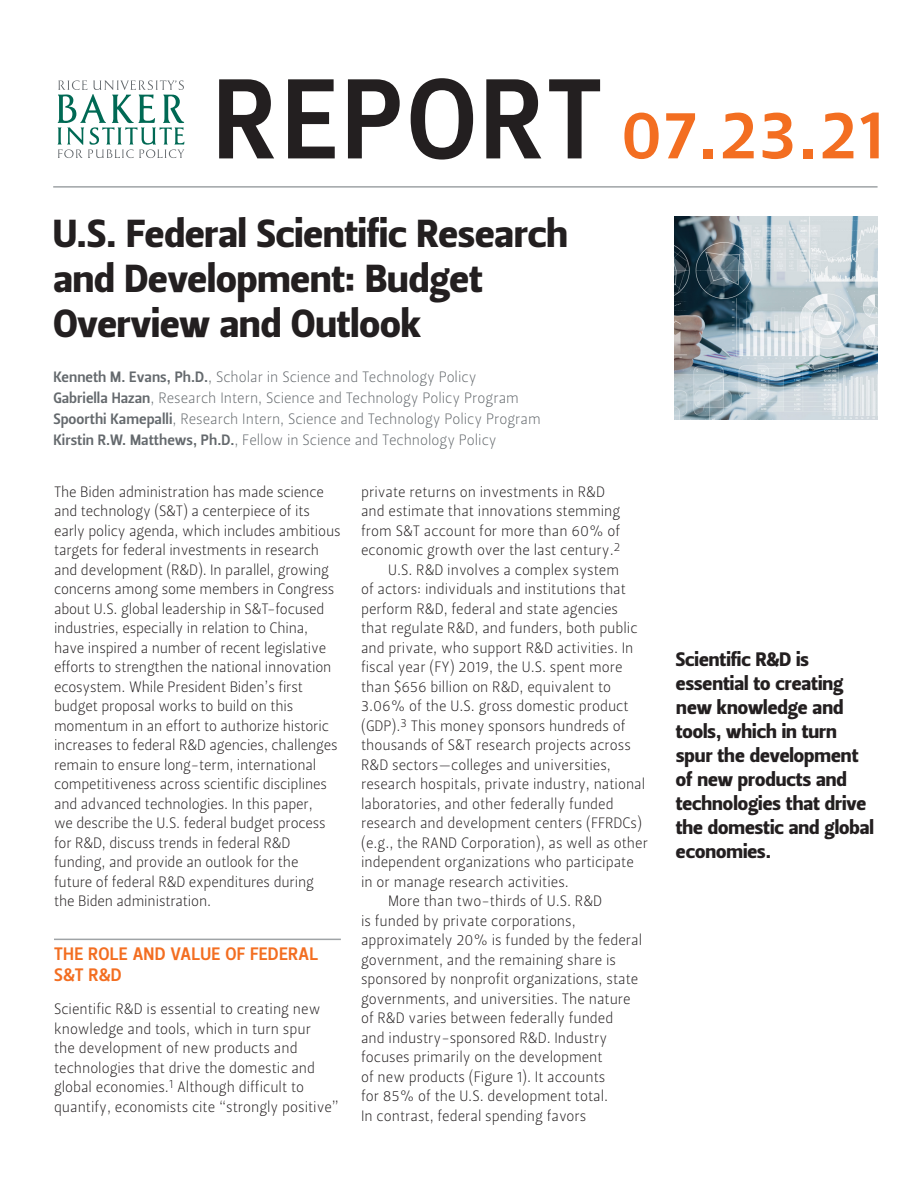
<style>
.page{position:relative;width:918px;height:1188px;background:#fff}
.page>*{position:absolute;margin:0;border:0;box-sizing:border-box;transform-origin:0 0}
.Body_text___Hanging{font:112.95px "Leitura Sans Grot 3";letter-spacing:.03em;color:#231f20}
.Body_text___Hanging-2{font:69.3px "Leitura Sans Grot 3";color:#f36e21}
.body_text{font:39px/45px "Leitura Sans Grot 4";color:#231f20}
.Paragraph_Style_2{font:19.5px/24px "Leitura Sans Grot 4";color:#231f20}
.section_heading{font:18px/21px "Leitura Sans Grot 3";letter-spacing:.015em;color:#f36e21}
.body_text-2{font:15px/19.5px "Leitura Sans Grot 1";color:#231f20}
.body_text-3{font:15px/21px "Leitura Sans Grot 1";color:#64696d}
.s1{font-family:"Leitura Sans Grot 3"}
</style>
<div class="page">
<img style="left:674px;top:216px;width:203px;height:204px">
<hr style="left:54px;top:939px;width:287px;height:1px;background:#9fa3a6">
<svg style="left:57px;top:80px;width:127px;height:78px"></svg>
<hr style="left:53px;top:186px;width:825px;height:2px;background:#9fa3a6">
<p class="Body_text___Hanging" style="left:213px;top:53px;width:391px">REPORT</p>
<p class="body_text" style="left:53px;top:211px;width:516px">U.S. Federal Scientific Research and Development: Budget<br>Overview and Outlook</p>
<p class="body_text-3" style="left:53px;top:366px;width:425px"><span class="s1">Kenneth M. Evans, Ph.D.</span>, Scholar in Science and Technology Policy</p>
<p class="body_text-3" style="left:53px;top:387px;width:467px"><span class="s1">Gabriella Hazan</span>, Research Intern, Science and Technology Policy Program</p>
<p class="body_text-3" style="left:53px;top:408px;width:489px"><span class="s1">Spoorthi Kamepalli</span>, Research Intern, Science and Technology Policy Program<br><span class="s1">Kirstin R.W. Matthews, Ph.D.</span>, Fellow in Science and Technology Policy</p>
<p class="Body_text___Hanging-2" style="left:621px;top:94px;width:264px">07.23.21</p>
<p class="body_text-2" style="left:54px;top:482px;width:288px">The Biden administration has made science and technology (S&amp;T) a centerpiece of its early policy agenda, which includes ambitious targets for federal investments in research and development (R&amp;D). In parallel, growing concerns among some members in Congress about U.S. global leadership in S&amp;T-focused industries, especially in relation to China, have inspired a number of recent legislative efforts to strengthen the national innovation ecosystem. While President Biden’s first budget proposal works to build on this momentum in an effort to authorize historic increases to federal R&amp;D agencies, challenges remain to ensure long-term, international competitiveness across scientific disciplines and advanced technologies. In this paper,<br>we describe the U.S. federal budget process for R&amp;D, discuss trends in federal R&amp;D funding, and provide an outlook for the future of federal R&amp;D expenditures during<br>the Biden administration.</p>
<p class="section_heading" style="left:54px;top:944px;width:266px">THE ROLE AND VALUE OF FEDERAL<br>S&amp;T R&amp;D</p>
<p class="body_text-2" style="left:54px;top:1000px;width:286px">Scientific R&amp;D is essential to creating new knowledge and tools, which in turn spur<br>the development of new products and technologies that drive the domestic and global economies.<sup>1</sup> Although difficult to quantify, economists cite “strongly positive”</p>
<p class="body_text-2" style="left:361px;top:482px;width:261px">private returns on investments in R&amp;D and estimate that innovations stemming from S&amp;T account for more than 60% of economic growth over the last century.<sup>2</sup></p>
<p class="body_text-2" style="left:361px;top:560px;width:288px;text-indent:27px">U.S. R&amp;D involves a complex system<br>of actors: individuals and institutions that perform R&amp;D, federal and state agencies that regulate R&amp;D, and funders, both public and private, who support R&amp;D activities. In fiscal year (FY) 2019, the U.S. spent more than $656 billion on R&amp;D, equivalent to 3.06% of the U.S. gross domestic product (GDP).<sup>3</sup> This money sponsors hundreds of thousands of S&amp;T research projects across R&amp;D sectors—colleges and universities, research hospitals, private industry, national laboratories, and other federally funded research and development centers (FFRDCs) (e.g., the RAND Corporation), as well as other independent organizations who participate in or manage research activities.</p>
<p class="body_text-2" style="left:361px;top:892px;width:282px;text-indent:27px">More than two-thirds of U.S. R&amp;D<br>is funded by private corporations, approximately 20% is funded by the federal government, and the remaining share is sponsored by nonprofit organizations, state governments, and universities. The nature of R&amp;D varies between federally funded<br>and industry-sponsored R&amp;D. Industry focuses primarily on the development<br>of new products (Figure 1). It accounts<br>for 85% of the U.S. development total.<br>In contrast, federal spending favors</p>
<p class="Paragraph_Style_2" style="left:676px;top:648px;width:200px">Scientific R&amp;D is essential to creating new knowledge and tools, which in turn spur the development of new products and technologies that drive the domestic and global economies.</p>
</div>
